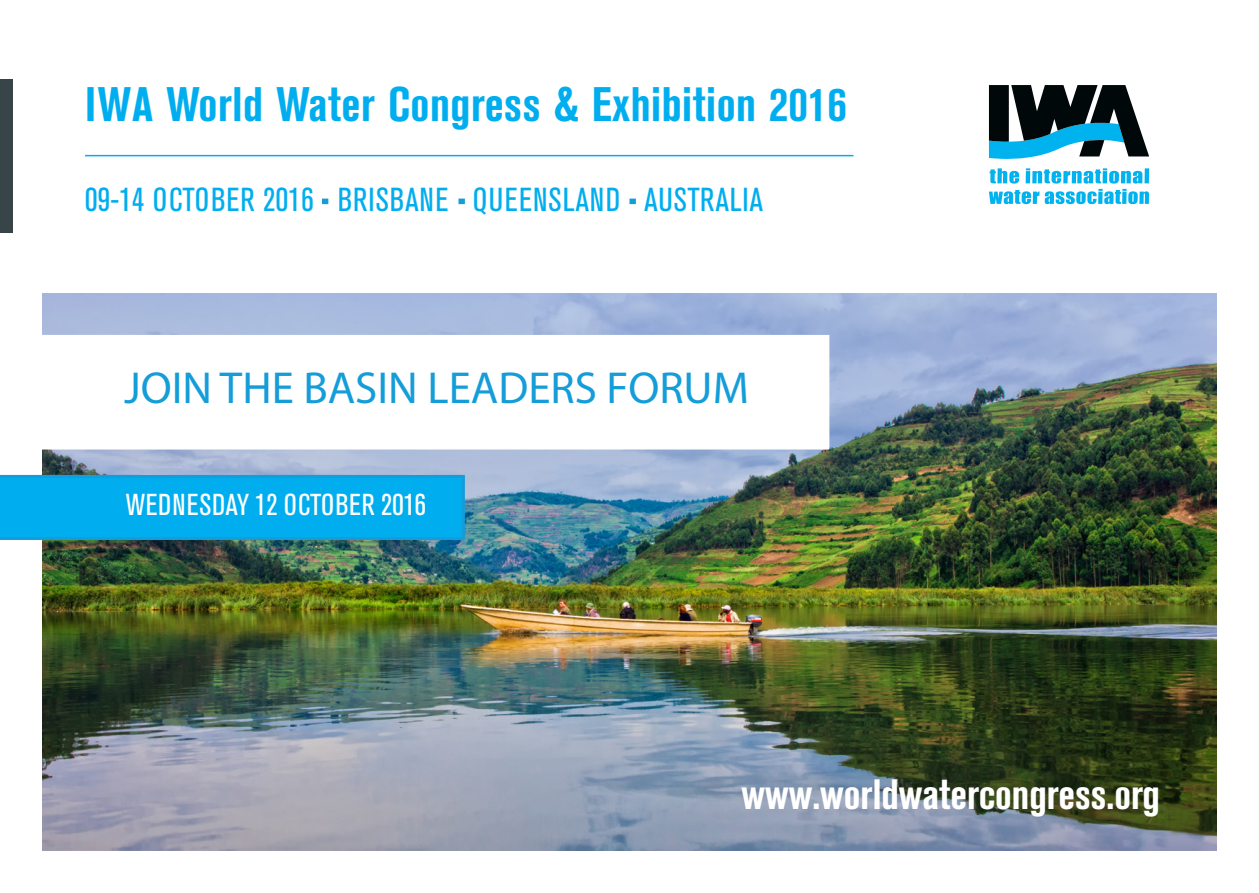
<style>
.page{position:relative;width:1259px;height:893px;background:#fff}
.page>*{position:absolute;margin:0;border:0;box-sizing:border-box;transform-origin:0 0}
.Headline_cover{font:700 condensed 48px "Akzidenz Grotesk BE";letter-spacing:.01em;color:#00aeef}
.t1{font:45px "Myriad Pro";color:#149dd9}
.t2{font:700 condensed 42px "Akzidenz Grotesk BE";color:#fff}
.Headline_cover-2{font:condensed 33px "Akzidenz Grotesk BE";letter-spacing:.03em;color:#00aeef}
.t3{font:condensed 30px "Akzidenz Grotesk BE";letter-spacing:.02em;color:#fff}
</style>
<div class="page">
<img style="left:43px;top:293px;width:1173px;height:557px">
<svg style="left:989px;top:168px;width:160px;height:36px"></svg>
<svg style="left:989px;top:85px;width:160px;height:74px"></svg>
<div style="left:0;top:79px;width:13px;height:153px;background:#374548"></div>
<svg style="left:322px;top:199px;width:6px;height:5px"></svg>
<svg style="left:458px;top:199px;width:7px;height:5px"></svg>
<svg style="left:629px;top:199px;width:7px;height:5px"></svg>
<hr style="left:85px;top:155px;width:768px;height:1px;background:#00aeef">
<div style="left:24px;top:335px;width:805px;height:114px;background:#fff"></div>
<svg style="left:0;top:475px;width:465px;height:65px;background:#01acec"></svg>
<p class="Headline_cover" style="left:85px;top:77px;width:763px">IWA World Water Congress &amp; Exhibition 2016</p>
<p class="Headline_cover-2" style="left:85px;top:181px;width:679px">09-14 OCTOBER 2016 BRISBANE QUEENSLAND AUSTRALIA</p>
<p class="t1" style="left:124px;top:360px;width:626px">JOIN THE BASIN LEADERS FORUM</p>
<p class="t3" style="left:126px;top:488px;width:301px">WEDNESDAY 12 OCTOBER 2016</p>
<p class="t2" style="left:741px;top:771px;width:420px">www.worldwatercongress.org</p>
</div>
